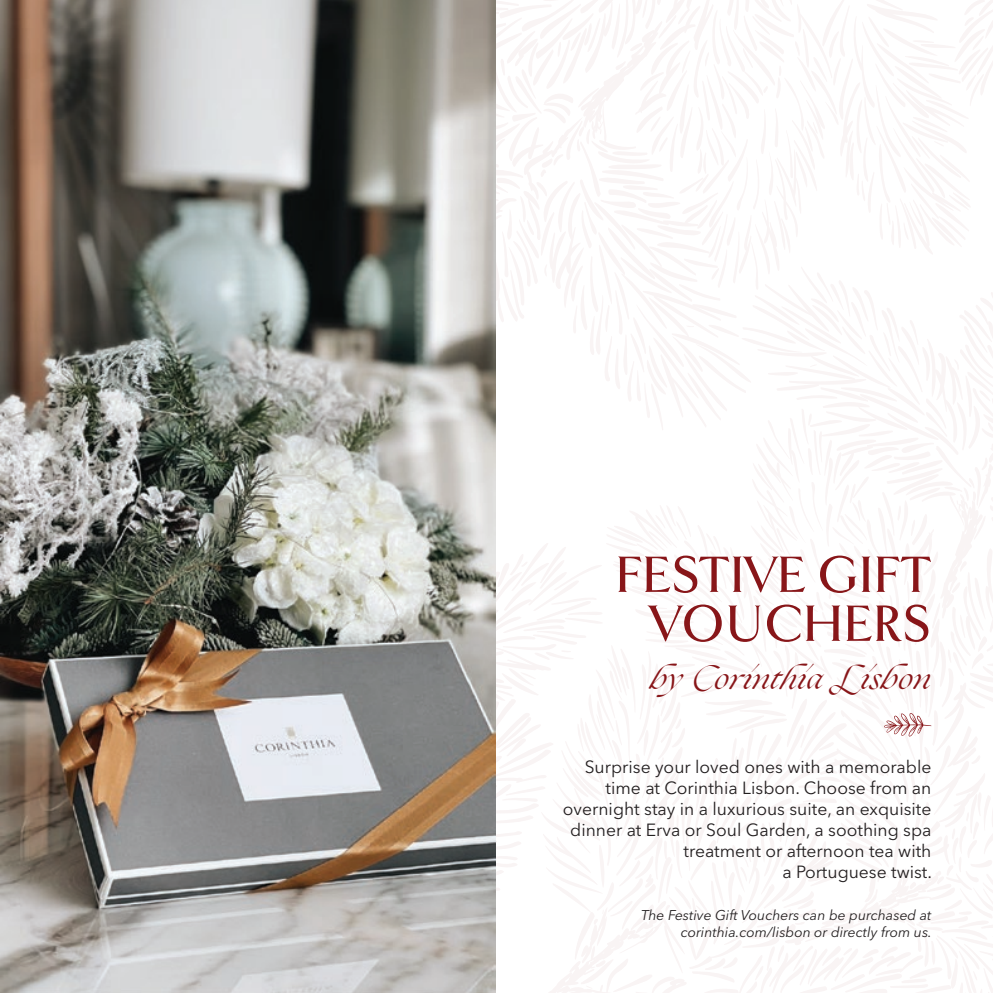
<style>
.page{position:relative;width:993px;height:993px;background:#fff}
.page>*{position:absolute;margin:0;border:0;box-sizing:border-box;transform-origin:0 0}
.t1{font:700 53.55px/48.8px "Goldenbook";color:#881619;text-align:right;scale:.96 1}
.t2{font:italic 29.05px "Ogg";color:#881619}
.t3{font:17.5px/21px "Avenir Next LT Pro";color:#231f20;text-align:right}
.t4{font:italic 14px/16.8px "Avenir Next LT Pro";color:#231f20;text-align:right}
</style>
<div class="page">
<svg style="left:603px;top:431px;width:389px;height:561px"></svg>
<svg style="left:495px;top:0;width:497px;height:431px"></svg>
<svg style="left:495px;top:149px;width:108px;height:843px"></svg>
<svg style="left:883px;top:712px;width:48px;height:24px"></svg>
<img style="left:0;top:0;width:495px;height:992px">
<h1 class="t1" style="left:615px;top:549px;width:331px">FESTIVE GIFT<br>VOUCHERS</h1>
<h2 class="t2" style="left:649px;top:655px;width:283px">by Corinthia Lisbon</h2>
<p class="t3" style="left:562px;top:756px;width:370px">Surprise your loved ones with a memorable time at Corinthia Lisbon. Choose from an overnight stay in a luxurious suite, an exquisite dinner at Erva or Soul Garden, a soothing spa treatment or afternoon tea with<br>a Portuguese twist.</p>
<p class="t4" style="left:641px;top:906px;width:292px">The Festive Gift Vouchers can be purchased at corinthia.com/lisbon or directly from us.</p>
</div>
